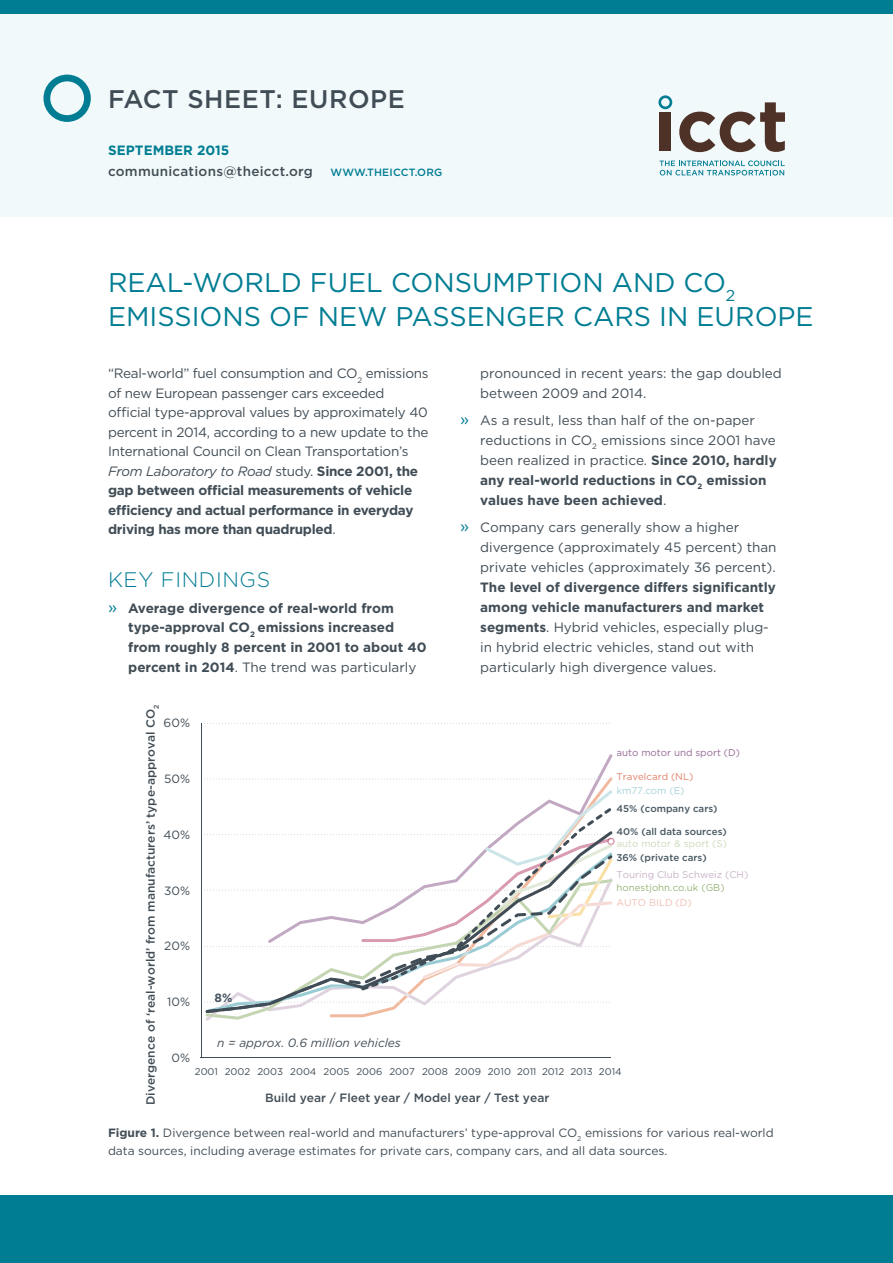
<style>
.page{position:relative;width:893px;height:1263px;background:#fff}
.page>*{position:absolute;margin:0;border:0;box-sizing:border-box;transform-origin:0 0}
.t1{font:27px/34.5px "Gotham";color:#007d93}
.t2{font:500 25.5px "Gotham";letter-spacing:.02em;color:#414d56}
.t3{font:300 21px "Gotham";letter-spacing:.03em;color:#007d93}
.t4{font:13.5px/20px "Gotham";color:#414d56}
.t5{font:13.5px/19.5px "Gotham";letter-spacing:-.02em;color:#414d56}
.t6{font:700 13.5px/19.5px "Gotham";color:#414d56}
.t7{font:500 13.5px "Gotham";letter-spacing:.02em;color:#414d56}
.t8{font:700 13.5px "Gotham";color:#007d93}
.t9{font:12px/18px "Gotham";color:#414d56}
.t10{font:500 12px "Gotham";color:#414d56}
.t11{font:italic 12px "Gotham";color:#414d56}
.t12{font:700 12px "Gotham";color:#465660}
.t13{font:500 10.5px "Gotham";letter-spacing:.02em;color:#007d93}
.t14{font:9.75px "Gotham";color:#414d56}
.t15{font:500 9.75px "Gotham";color:#465660}
.t16{font:9.75px "Gotham";color:#c9b3c9}
.t17{font:9.75px "Gotham";color:#946794}
.t18{font:9.75px "Gotham";color:#98b578}
.t19{font:9.75px "Gotham";color:#cbdabb}
.t20{font:9.75px "Gotham";color:#e18069}
.t21{font:9.75px "Gotham";color:#a6d2d9}
.t22{font:9.75px "Gotham";color:#f0bfb4}
.s1{font-style:italic}
.s2{font-weight:700}
.s3{font-weight:400;font-size:16.5px;color:#007d93}
.s4{font-weight:400}
.s5{font-size:16.5px;color:#007d93}
</style>
<div class="page">
<div style="left:0;top:1195px;width:893px;height:68px;background:#007d93"></div>
<div style="left:0;top:0;width:893px;height:216px;background:#f2f9fa"></div>
<div style="left:44px;top:75px;width:47px;height:47px;border:7px solid #007d93;border-radius:50%"></div>
<div style="left:0;top:0;width:893px;height:14px;background:#007d93"></div>
<svg style="left:659px;top:160px;width:126px;height:16px"></svg>
<div style="left:660px;top:112px;width:11px;height:39px;background:#4e3228"></div>
<svg style="left:679px;top:102px;width:106px;height:50px"></svg>
<svg style="left:658px;top:95px;width:14px;height:14px"></svg>
<svg style="left:204px;top:723px;width:406px;height:1px"></svg>
<hr style="left:201px;top:723px;width:1px;height:334px;background:#414d56">
<hr style="left:201px;top:1057px;width:410px;height:1px;background:#414d56">
<svg style="left:204px;top:754px;width:411px;height:267px"></svg>
<h2 class="t2" style="left:108px;top:83px;width:294px">fact sheet: EUROPE</h2>
<p class="t8" style="left:108px;top:141px;width:123px">SEPTEMBER 2015</p>
<p class="t7" style="left:108px;top:162px;width:206px">communications@theicct.org</p>
<p class="t13" style="left:330px;top:165px;width:113px">www.theicct.org</p>
<h1 class="t1" style="left:108px;top:264px;width:629px">Real-world fuel consumption and CO<sub>2 </sub>emissions of new passenger car</h1>
<h1 class="t1" style="left:634px;top:299px;width:177px">s i n Europe</h1>
<p class="t5" style="left:108px;top:363px;width:322px">“Real-world” fuel consumption and CO<sub>2</sub> emissions of new European passenger cars exceeded official type-approval values by approximately 40 percent in 2014, according to a new update to the International Council on Clean Transportation’s <span class="s1">From Laboratory to Road</span> study. <span class="s2">Since 2001, the gap between official measurements of vehicle efficiency and actual performance in everyday driving has more than quadrupled</span>.</p>
<h3 class="t3" style="left:108px;top:566px;width:164px">KEY FINDINGS</h3>
<p class="t6" style="left:128px;top:598px;width:300px;text-indent:-20px"><span class="s3">»</span> Average divergence of real-world from type-approval CO<sub>2</sub> emissions increased from roughly 8 percent in 2001 to about 40 percent in 2014<span class="s4">. The trend was particularly</span></p>
<p class="t4" style="left:480px;top:363px;width:303px">pronounced in recent years: the gap doubled between 2009 and 2014.</p>
<p class="t4" style="left:480px;top:410px;width:298px;text-indent:-20px"><span class="s5">»</span> As a result, less than half of the on-paper reductions in CO<sub>2</sub> emissions since 2001 have been realized in practice. <span class="s2">Since 2010, hardly any real-world reductions in CO</span><sub>2</sub> <span class="s2">emission values have been achieved</span>.</p>
<p class="t4" style="left:480px;top:516px;width:298px;text-indent:-20px"><span class="s5">»</span> Company cars generally show a higher divergence (approximately 45 percent) than private vehicles (approximately 36 percent).</p>
<p class="t4" style="left:480px;top:576px;width:297px"><span class="s2">The level of divergence differs significantly among vehicle manufacturers and market segments</span>. Hybrid vehicles, especially plug&shy;in hybrid electric vehicles, stand out with particularly high divergence values.</p>
<p class="t10" style="left:143px;top:1105px;width:402px;rotate:-90deg">Divergence of ‘real-world’ from manufacturers’ type-approval CO<sub>2</sub></p>
<p class="t9" style="left:164px;top:714px;width:28px">60%</p>
<p class="t17" style="left:617px;top:746px;width:125px">auto motor und sport (D)</p>
<p class="t20" style="left:617px;top:770px;width:78px">Travelcard (NL)</p>
<p class="t21" style="left:617px;top:784px;width:69px">km77.com (E)</p>
<p class="t9" style="left:164px;top:770px;width:27px">50%</p>
<p class="t15" style="left:616px;top:802px;width:103px">45% (company cars)</p>
<p class="t15" style="left:616px;top:825px;width:112px">40% (all data sources)</p>
<p class="t9" style="left:163px;top:825px;width:28px">40%</p>
<p class="t19" style="left:617px;top:837px;width:112px">auto motor &amp; sport (S)</p>
<p class="t18" style="left:617px;top:881px;width:110px">honestjohn.co.uk (GB)</p>
<p class="t22" style="left:617px;top:896px;width:77px">AUTO BILD (D)</p>
<p class="t15" style="left:616px;top:851px;width:92px">36% (private cars)</p>
<p class="t16" style="left:617px;top:869px;width:133px">Touring Club Schweiz (CH)</p>
<p class="t9" style="left:164px;top:881px;width:27px">30%</p>
<p class="t9" style="left:164px;top:937px;width:27px">20%</p>
<p class="t12" style="left:215px;top:990px;width:19px">8%</p>
<p class="t9" style="left:167px;top:992px;width:24px">10%</p>
<p class="t11" style="left:217px;top:1035px;width:185px">n = approx. 0.6 million vehicles</p>
<p class="t9" style="left:171px;top:1048px;width:20px">0%</p>
<p class="t14" style="left:195px;top:1065px;width:428px">2001 2002 2003 2004 2005 2006 2007 2008 2009 2010 2011 2012 2013 2014</p>
<p class="t10" style="left:265px;top:1090px;width:286px">Build year / Fleet year / Model year / Test year</p>
<p class="t9" style="left:108px;top:1123px;width:667px"><span class="s2">Figure 1.</span> Divergence between real-world and manufacturers’ type-approval CO<sub>2</sub> emissions for various real-world data sources, including average estimates for private cars, company cars, and all data sources.</p>
</div>
